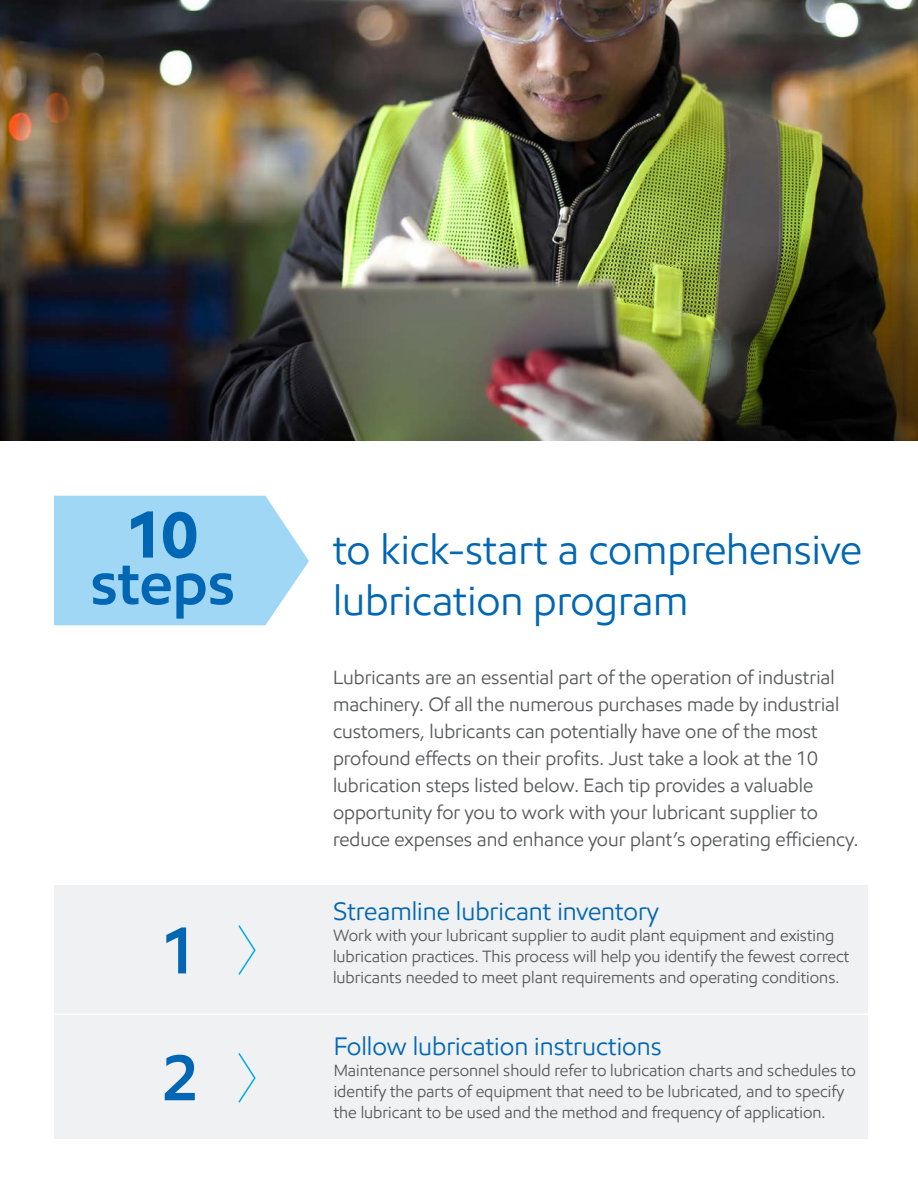
<style>
.page{position:relative;width:918px;height:1188px;background:#fff}
.page>*{position:absolute;margin:0;border:0;box-sizing:border-box;transform-origin:0 0}
.Ten_steps{font:700 64.8px "E Mprint";color:#0166b3}
.t1{font:600 64.5px "E Mprint";color:#0166b3}
.Ten_steps-2{font:600 61.95px "E Mprint";color:#0166b3}
.t2{font:42px/51px "E Mprint";color:#0166b3}
.Ten_steps-3{font:25.5px "E Mprint";color:#0166b3}
.t3{font:19.5px/27px "E Mprint";color:#57585a}
.t4{font:16.5px/21px "E Mprint";color:#57585a}
</style>
<div class="page">
<div style="left:54px;top:886px;width:814px;height:253px;background:#f0f1f2"></div>
<svg style="left:54px;top:496px;width:255px;height:129px;background:#a7daf4"></svg>
<img style="left:0;top:0;width:918px;height:441px">
<hr style="left:40px;top:1013px;width:847px;height:2px;background:#fff">
<svg style="left:238px;top:1053px;width:18px;height:50px"></svg>
<svg style="left:238px;top:925px;width:18px;height:50px"></svg>
<p class="Ten_steps" style="left:127px;top:495px;width:74px">10</p>
<p class="Ten_steps-2" style="left:90px;top:545px;width:146px">steps</p>
<p class="t1" style="left:161px;top:911px;width:39px">1</p>
<p class="t1" style="left:161px;top:1038px;width:39px">2</p>
<p class="t2" style="left:333px;top:524px;width:530px">to kick-start a comprehensive lubrication program</p>
<p class="t3" style="left:333px;top:664px;width:527px">Lubricants are an essential part of the operation of industrial machinery. Of all the numerous purchases made by industrial customers, lubricants can potentially have one of the most profound effects on their profits. Just take a look at the 10 lubrication steps listed below. Each tip provides a valuable opportunity for you to work with your lubricant supplier to reduce expenses and enhance your plant’s operating efficiency.</p>
<p class="Ten_steps-3" style="left:333px;top:896px;width:327px">Streamline lubricant inventory</p>
<p class="t4" style="left:333px;top:925px;width:518px">Work with your lubricant supplier to audit plant equipment and existing lubrication practices. This process will help you identify the fewest correct lubricants needed to meet plant requirements and operating conditions.</p>
<p class="Ten_steps-3" style="left:334px;top:1030px;width:330px">Follow lubrication instructions</p>
<p class="t4" style="left:334px;top:1060px;width:524px">Maintenance personnel should refer to lubrication charts and schedules to identify the parts of equipment that need to be lubricated, and to specify the lubricant to be used and the method and frequency of application.</p>
</div>
